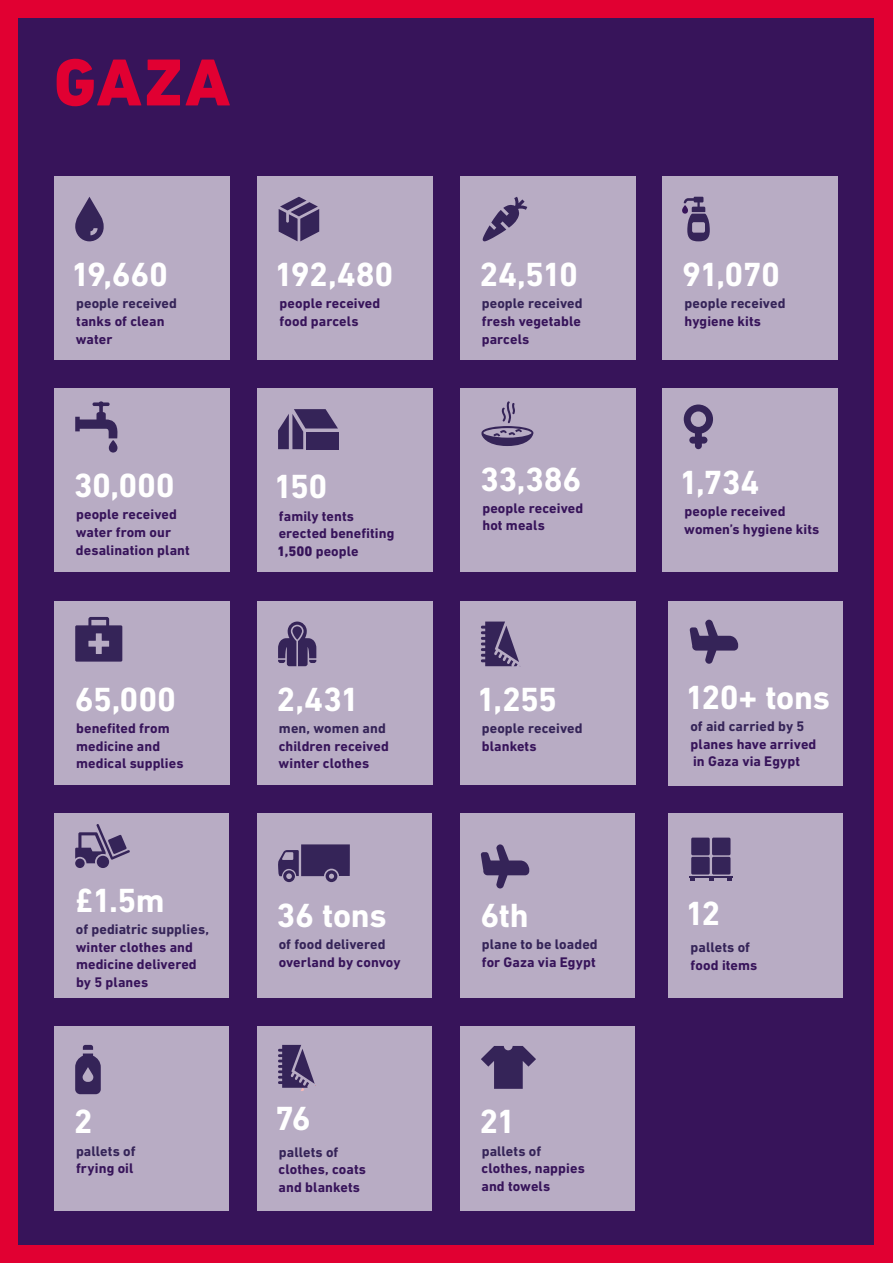
<style>
.page{position:relative;width:893px;height:1263px;background:#e10032}
.page>*{position:absolute;margin:0;border:0;box-sizing:border-box;transform-origin:0 0}
.t1{font:800 67.5px "DIN Next LT Pro";color:#e10032}
.body_copy{font:700 34.05px "DIN Next LT Pro";letter-spacing:-.015em;color:#fff}
.body_copy-2{font:700 14.1px/17.7px "DIN Next LT Pro";letter-spacing:.005em;color:#37145a}
.body_copy-3{font:700 14.1px/17.7px "DIN Next LT Pro";letter-spacing:.005em;color:#352458}
.s1{color:#352458}
.s2{color:#37145a}
.s3{font-weight:800}
</style>
<div class="page">
<div style="left:19px;top:18px;width:855px;height:1227px;background:#37145a"></div>
<div style="left:54px;top:176px;width:176px;height:184px;background:#b8acc4"></div>
<svg style="left:75px;top:197px;width:29px;height:45px"></svg>
<div style="left:257px;top:176px;width:176px;height:184px;background:#b8acc4"></div>
<svg style="left:279px;top:197px;width:40px;height:44px"></svg>
<div style="left:662px;top:176px;width:176px;height:184px;background:#b8acc4"></div>
<svg style="left:682px;top:197px;width:28px;height:44px"></svg>
<div style="left:460px;top:176px;width:175px;height:184px;background:#b8acc4"></div>
<svg style="left:482px;top:197px;width:45px;height:45px"></svg>
<div style="left:257px;top:388px;width:176px;height:184px;background:#b8acc4"></div>
<svg style="left:278px;top:409px;width:60px;height:40px"></svg>
<div style="left:307px;top:432px;width:32px;height:17px;background:#352458"></div>
<div style="left:54px;top:388px;width:176px;height:184px;background:#b8acc4"></div>
<svg style="left:75px;top:401px;width:43px;height:51px"></svg>
<div style="left:460px;top:388px;width:175px;height:184px;background:#b8acc4"></div>
<svg style="left:481px;top:401px;width:52px;height:45px"></svg>
<div style="left:662px;top:388px;width:176px;height:184px;background:#b8acc4"></div>
<svg style="left:684px;top:404px;width:29px;height:45px"></svg>
<div style="left:54px;top:601px;width:176px;height:184px;background:#b8acc4"></div>
<svg style="left:75px;top:617px;width:47px;height:45px"></svg>
<div style="left:257px;top:601px;width:176px;height:184px;background:#b8acc4"></div>
<svg style="left:278px;top:621px;width:38px;height:45px"></svg>
<div style="left:460px;top:601px;width:175px;height:184px;background:#b8acc4"></div>
<svg style="left:481px;top:621px;width:40px;height:46px"></svg>
<div style="left:668px;top:601px;width:175px;height:184px;background:#b8acc4"></div>
<svg style="left:690px;top:620px;width:48px;height:44px"></svg>
<div style="left:257px;top:813px;width:175px;height:184px;background:#b8acc4"></div>
<svg style="left:278px;top:844px;width:72px;height:38px"></svg>
<div style="left:54px;top:813px;width:175px;height:184px;background:#b8acc4"></div>
<svg style="left:75px;top:824px;width:55px;height:44px"></svg>
<div style="left:460px;top:813px;width:174px;height:184px;background:#b8acc4"></div>
<svg style="left:481px;top:844px;width:48px;height:44px"></svg>
<div style="left:668px;top:813px;width:175px;height:184px;background:#b8acc4"></div>
<hr style="left:690px;top:876px;width:43px;height:1px;background:#352458">
<svg style="left:690px;top:837px;width:42px;height:43px"></svg>
<div style="left:54px;top:1026px;width:175px;height:184px;background:#b8acc4"></div>
<svg style="left:75px;top:1045px;width:26px;height:49px"></svg>
<div style="left:257px;top:1026px;width:175px;height:184px;background:#b8acc4"></div>
<svg style="left:278px;top:1045px;width:38px;height:46px"></svg>
<div style="left:460px;top:1026px;width:174px;height:184px;background:#b8acc4"></div>
<svg style="left:481px;top:1046px;width:55px;height:43px"></svg>
<p class="t1" style="left:54px;top:43px;width:178px">GAZA</p>
<p class="body_copy" style="left:71px;top:255px;width:99px">19,660</p>
<p class="body_copy-2" style="left:76px;top:294px;width:103px"><span class="s1">people received </span>tanks of clean water</p>
<p class="body_copy" style="left:74px;top:466px;width:103px">30,000</p>
<p class="body_copy-2" style="left:76px;top:506px;width:116px">people received water from our desalination plant</p>
<p class="body_copy" style="left:75px;top:679px;width:103px">65,000</p>
<p class="body_copy-2" style="left:76px;top:719px;width:109px">benefited from medicine and medical supplies</p>
<p class="body_copy" style="left:75px;top:880px;width:91px">£1.5m</p>
<p class="body_copy-2" style="left:76px;top:920px;width:135px"><span class="s1">of pediatric supplies, </span>winter clothes and medicine delivered by 5 planes</p>
<p class="body_copy" style="left:74px;top:1102px;width:20px">2</p>
<p class="body_copy-3" style="left:76px;top:1142px;width:61px">pallets of <span class="s2">frying oil</span></p>
<p class="body_copy" style="left:274px;top:255px;width:121px">192,480</p>
<p class="body_copy-2" style="left:280px;top:294px;width:102px">people received food parcels</p>
<p class="body_copy" style="left:274px;top:467px;width:55px">150</p>
<p class="body_copy-2" style="left:277px;top:507px;width:119px">family tents erected benefiting<br><span class="s3">1,500</span> people</p>
<p class="body_copy" style="left:277px;top:679px;width:84px">2,431</p>
<p class="body_copy-2" style="left:279px;top:719px;width:112px"><span class="s1">men, women and </span>children received winter clothes</p>
<p class="body_copy" style="left:277px;top:895px;width:112px">36 tons</p>
<p class="body_copy-2" style="left:279px;top:935px;width:123px"><span class="s1">of food delivered </span>overland by convoy</p>
<p class="body_copy" style="left:275px;top:1098px;width:37px">76</p>
<p class="body_copy-2" style="left:279px;top:1143px;width:89px"><span class="s1">pallets of </span>clothes, coats and blankets</p>
<p class="body_copy" style="left:479px;top:255px;width:100px">24,510</p>
<p class="body_copy-2" style="left:482px;top:294px;width:102px;text-align:justify"><span class="s1">people received </span>fresh vegetable parcels</p>
<p class="body_copy" style="left:480px;top:459px;width:103px">33,386</p>
<p class="body_copy-2" style="left:482px;top:499px;width:102px">people received hot meals</p>
<p class="body_copy" style="left:476px;top:679px;width:82px">1,255</p>
<p class="body_copy-3" style="left:482px;top:719px;width:102px">people received <span class="s2">blankets</span></p>
<p class="body_copy" style="left:481px;top:895px;width:50px">6th</p>
<p class="body_copy-3" style="left:482px;top:935px;width:117px">plane to be loaded <span class="s2">for Gaza via Egypt</span></p>
<p class="body_copy" style="left:479px;top:1102px;width:38px">21</p>
<p class="body_copy-2" style="left:481px;top:1142px;width:105px"><span class="s1">pallets of </span>clothes, nappies and towels</p>
<p class="body_copy" style="left:682px;top:255px;width:99px">91,070</p>
<p class="body_copy-3" style="left:685px;top:294px;width:102px">people received <span class="s2">hygiene kits</span></p>
<p class="body_copy" style="left:679px;top:462px;width:82px">1,734</p>
<p class="body_copy-2" style="left:684px;top:502px;width:137px">people received women’s hygiene kits</p>
<p class="body_copy" style="left:685px;top:677px;width:146px">120+ tons</p>
<p class="body_copy-2" style="left:690px;top:717px;width:128px"><span class="s1">of aid carried by 5 </span>planes have arrived in Gaza via Egypt</p>
<p class="body_copy" style="left:685px;top:894px;width:37px">12</p>
<p class="body_copy-3" style="left:691px;top:938px;width:68px">pallets of <span class="s2">food items</span></p>
</div>
